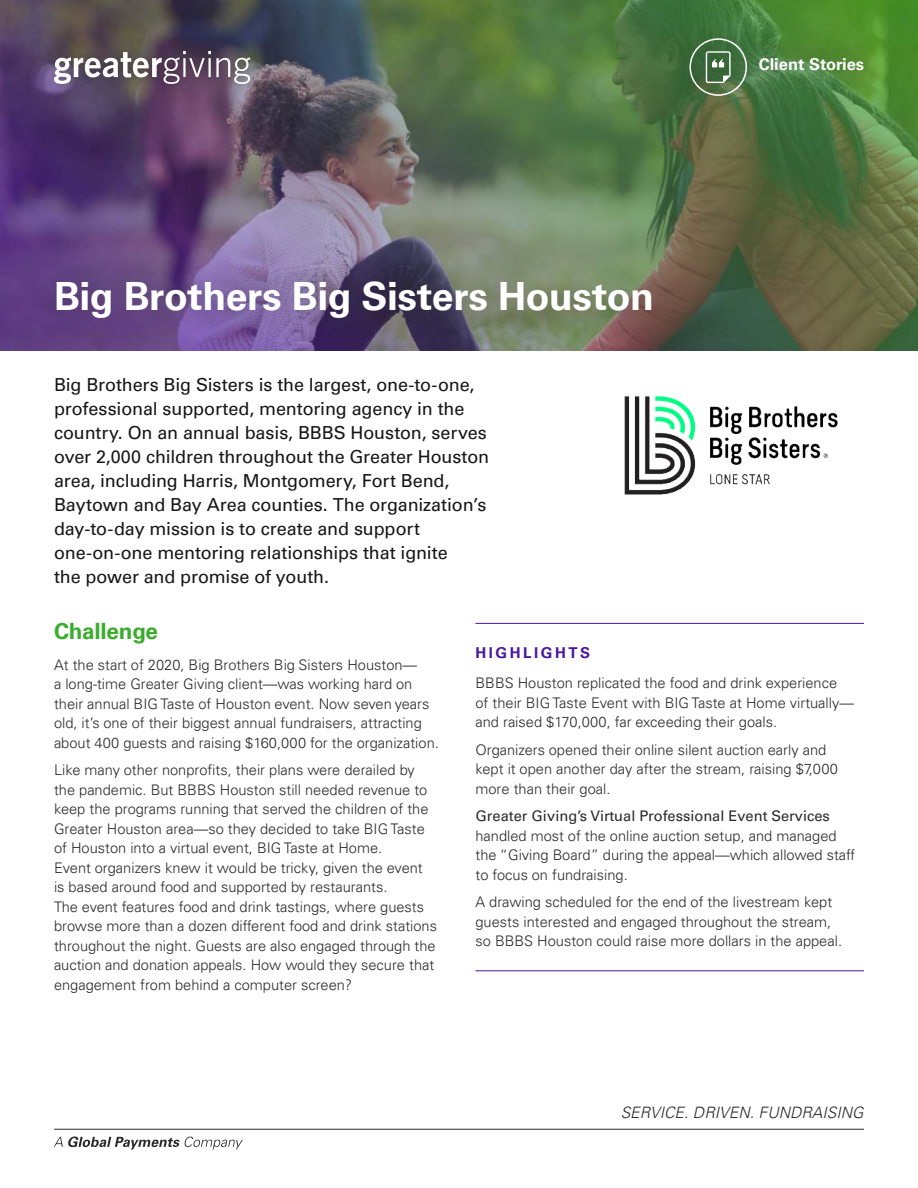
<style>
.page{position:relative;width:918px;height:1188px;background:#fff}
.page>*{position:absolute;margin:0;border:0;box-sizing:border-box;transform-origin:0 0}
.t1{font:700 39px "Univers LT Pro 65";letter-spacing:-.01em;color:#fff}
.t2{font:700 22.5px "Univers LT Pro 65";letter-spacing:-.01em;color:#3aad2d}
.t3{font:18px/24px "Univers LT Pro 55 Roman";letter-spacing:-.005em;color:#161616}
.t4{font:700 16.5px "Univers LT Pro 65";color:#fff}
.t5{font:italic 300 15.75px "Univers LT Pro 45";color:#2b2829}
.t6{font:700 15px "Univers LT Pro 65";letter-spacing:.17em;color:#4918a1}
.t7{font:300 14.7px/19.5px "Univers LT Pro 45";color:#2b2829}
.t8{font:14.7px "Univers LT Pro 55 Roman";color:#2b2829}
</style>
<div class="page">
<hr style="left:54px;top:1129px;width:810px;height:1px;background:#2b2829">
<svg style="left:54px;top:1137px;width:189px;height:13px"></svg>
<img style="left:0;top:0;width:918px;height:351px">
<div style="left:27px;top:253px;width:653px;height:93px;background:#2b2829;opacity:.2"></div>
<div style="left:46px;top:43px;width:212px;height:49px;background:#2b2829;opacity:.44"></div>
<svg style="left:54px;top:51px;width:196px;height:33px"></svg>
<div style="left:675px;top:23px;width:87px;height:88px;background:#2b2829;opacity:.4"></div>
<svg style="left:689px;top:38px;width:58px;height:58px;background:#5b8057"></svg>
<div style="left:738px;top:37px;width:147px;height:55px;background:#2b2829;opacity:.4"></div>
<hr style="left:476px;top:970px;width:388px;height:1px;background:#4918a1">
<hr style="left:476px;top:623px;width:388px;height:1px;background:#4918a1">
<img style="left:624px;top:396px;width:214px;height:99px">
<h1 class="t1" style="left:54px;top:281px;width:601px">Big Brothers Big Sisters Houston</h1>
<p class="t4" style="left:759px;top:58px;width:107px">Client Stories</p>
<p class="t3" style="left:54px;top:374px;width:437px">Big Brothers Big Sisters is the largest, one-to-one, professional supported, mentoring agency in the country. On an annual basis, BBBS Houston, serves over 2,000 children throughout the Greater Houston area, including Harris, Montgomery, Fort Bend, Baytown and Bay Area counties. The organization’s day-to-day mission is to create and support one-on-one mentoring relationships that ignite<br>the power and promise of youth.</p>
<h2 class="t2" style="left:54px;top:622px;width:106px">Challenge</h2>
<p class="t7" style="left:54px;top:656px;width:386px">At the start of 2020, Big Brothers Big Sisters Houston—<br>a long-time Greater Giving client—was working hard on their annual BIG Taste of Houston event. Now seven years old, it’s one of their biggest annual fundraisers, attracting about 400 guests and raising $160,000 for the organization.</p>
<p class="t7" style="left:54px;top:760px;width:385px">Like many other nonprofits, their plans were derailed by the pandemic. But BBBS Houston still needed revenue to keep the programs running that served the children of the Greater Houston area—so they decided to take BIG Taste of Houston into a virtual event, BIG Taste at Home.<br>Event organizers knew it would be tricky, given the event<br>is based around food and supported by restaurants.<br>The event features food and drink tastings, where guests browse more than a dozen different food and drink stations throughout the night. Guests are also engaged through the auction and donation appeals. How would they secure that engagement from behind a computer screen?</p>
<p class="t6" style="left:476px;top:646px;width:116px">HIGHLIGHTS</p>
<p class="t7" style="left:476px;top:674px;width:380px">BBBS Houston replicated the food and drink experience<br>of their BIG Taste Event with BIG Taste at Home virtually— and raised $170,000, far exceeding their goals.</p>
<p class="t7" style="left:476px;top:741px;width:364px">Organizers opened their online silent auction early and kept it open another day after the stream, raising $7,000 more than their goal.</p>
<p class="t8" style="left:476px;top:810px;width:356px">Greater Giving’s Virtual Professional Event Services</p>
<p class="t7" style="left:476px;top:827px;width:381px">handled most of the online auction setup, and managed the “Giving Board” during the appeal—which allowed staff to focus on fundraising.</p>
<p class="t7" style="left:476px;top:894px;width:368px">A drawing scheduled for the end of the livestream kept guests interested and engaged throughout the stream, so BBBS Houston could raise more dollars in the appeal.</p>
<p class="t5" style="left:621px;top:1104px;width:244px">SERVICE. DRIVEN. FUNDRAISING</p>
</div>
